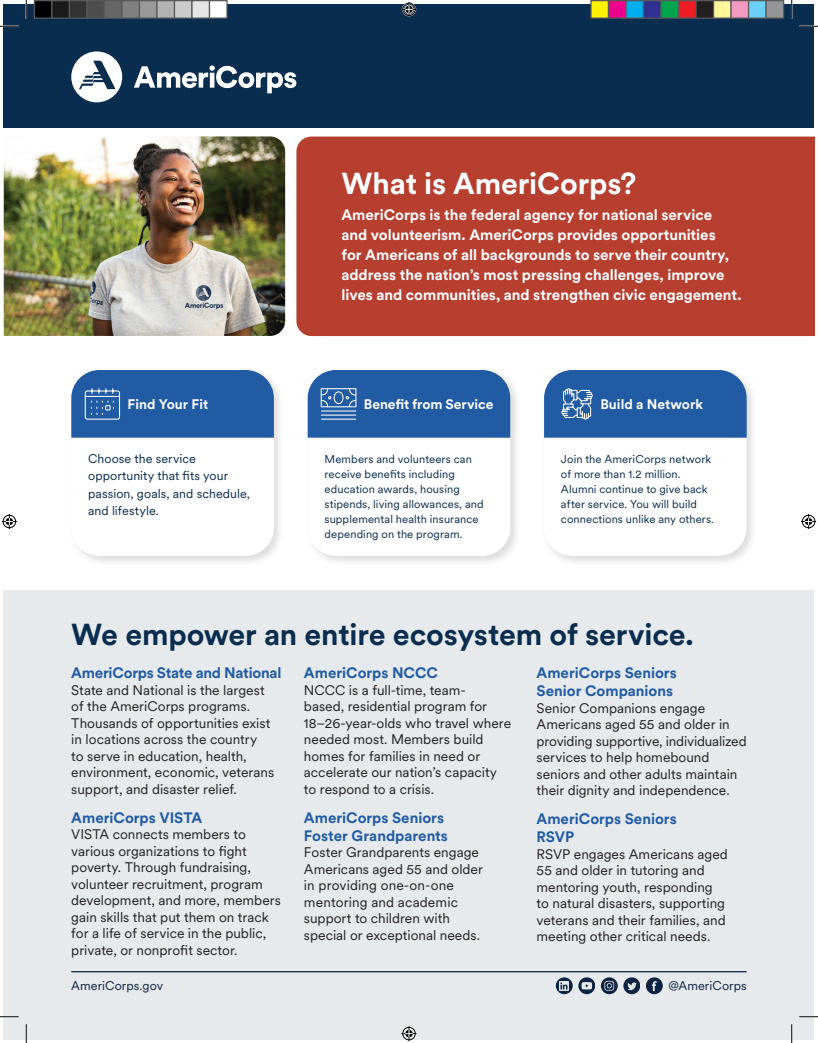
<style>
.page{position:relative;width:818px;height:1043px;background:#fff}
.page>*{position:absolute;margin:0;border:0;box-sizing:border-box;transform-origin:0 0}
.t1{font:700 30px "Circular XX";letter-spacing:-.005em;color:#092d4f}
.t2{font:700 30px "Circular XX";letter-spacing:-.005em;color:#fff}
.t3{font:700 15px/20px "Circular XX";color:#fff}
.t4{font:700 15px/18px "Circular XX";color:#205ba4}
.t5{font:13.75px/16.5px "Circular XX";color:#231f20}
.t6{font:700 13.75px "Circular XX";letter-spacing:-.005em;color:#fff}
.t7{font:12.5px/17.5px "Circular XX";letter-spacing:.005em;color:#092d4f}
.t8{font:12.5px "Circular XX";letter-spacing:.005em;color:#0e2341}
.t9{font:11.25px/15px "Circular XX";letter-spacing:.01em;color:#092d4f}
</style>
<div class="page">
<div style="left:4px;top:4px;width:810px;height:124px;background:#092d4f"></div>
<div style="left:4px;top:590px;width:810px;height:449px;background:#e6eaed"></div>
<svg style="left:71px;top:51px;width:51px;height:51px"></svg>
<svg style="left:134px;top:65px;width:162px;height:28px"></svg>
<div style="left:296px;top:137px;width:518px;height:199px;background:#b73f30"></div>
<img style="left:4px;top:136px;width:281px;height:200px">
<div style="left:68px;top:367px;width:217px;height:199px;background:#231f20;opacity:.15"></div>
<div style="left:71px;top:370px;width:203px;height:186px;background:#fff;border-radius:28px"></div>
<div style="left:305px;top:367px;width:216px;height:199px;background:#231f20;opacity:.15"></div>
<div style="left:308px;top:370px;width:202px;height:186px;background:#fff;border-radius:28px"></div>
<div style="left:541px;top:367px;width:216px;height:199px;background:#231f20;opacity:.15"></div>
<div style="left:544px;top:370px;width:202px;height:186px;background:#fff;border-radius:28px"></div>
<div style="left:71px;top:370px;width:203px;height:67px;background:#205ba4"></div>
<hr style="left:85px;top:396px;width:34px;height:1px;background:#fff">
<svg style="left:308px;top:370px;width:202px;height:67px;background:#2a62a8"></svg>
<div style="left:544px;top:370px;width:202px;height:67px;background:#205ba4"></div>
<svg style="left:0;top:25px;width:19px;height:2px"></svg>
<svg style="left:799px;top:25px;width:19px;height:2px"></svg>
<svg style="left:0;top:1015px;width:19px;height:2px"></svg>
<svg style="left:799px;top:1016px;width:19px;height:1px"></svg>
<svg style="left:25px;top:0;width:2px;height:19px"></svg>
<svg style="left:25px;top:1024px;width:2px;height:18px"></svg>
<svg style="left:790px;top:0;width:2px;height:19px"></svg>
<svg style="left:790px;top:1024px;width:2px;height:18px"></svg>
<svg style="left:401px;top:2px;width:15px;height:15px"></svg>
<svg style="left:401px;top:1026px;width:15px;height:15px"></svg>
<svg style="left:2px;top:514px;width:15px;height:15px"></svg>
<svg style="left:801px;top:514px;width:15px;height:15px"></svg>
<div style="left:34px;top:1px;width:18px;height:17px;background:#000"></div>
<div style="left:34px;top:0;width:18px;height:19px;border:1px solid #595959"></div>
<div style="left:52px;top:1px;width:17px;height:17px;background:#1a1a1a"></div>
<div style="left:51px;top:0;width:19px;height:19px;border:1px solid #595959"></div>
<div style="left:69px;top:1px;width:18px;height:17px;background:#333"></div>
<div style="left:69px;top:0;width:19px;height:19px;border:1px solid #595959"></div>
<div style="left:87px;top:1px;width:17px;height:17px;background:#4d4d4d"></div>
<div style="left:86px;top:0;width:19px;height:19px;border:1px solid #595959"></div>
<div style="left:104px;top:1px;width:18px;height:17px;background:#666"></div>
<div style="left:104px;top:0;width:18px;height:19px;border:1px solid #595959"></div>
<div style="left:122px;top:1px;width:17px;height:17px;background:#808080"></div>
<div style="left:121px;top:0;width:19px;height:19px;border:1px solid #595959"></div>
<div style="left:139px;top:1px;width:18px;height:17px;background:#999"></div>
<div style="left:139px;top:0;width:19px;height:19px;border:1px solid #595959"></div>
<div style="left:157px;top:1px;width:17px;height:17px;background:#b3b3b3"></div>
<div style="left:156px;top:0;width:19px;height:19px;border:1px solid #595959"></div>
<div style="left:174px;top:1px;width:18px;height:17px;background:#ccc"></div>
<div style="left:174px;top:0;width:18px;height:19px;border:1px solid #595959"></div>
<div style="left:192px;top:1px;width:17px;height:17px;background:#e6e6e6"></div>
<div style="left:191px;top:0;width:19px;height:19px;border:1px solid #595959"></div>
<div style="left:209px;top:1px;width:18px;height:17px;background:#fff"></div>
<div style="left:209px;top:0;width:19px;height:19px;border:1px solid #595959"></div>
<div style="left:591px;top:1px;width:17px;height:17px;background:#fff101"></div>
<div style="left:590px;top:0;width:19px;height:19px;border:1px solid #595959"></div>
<div style="left:608px;top:1px;width:18px;height:17px;background:#ed028c"></div>
<div style="left:608px;top:0;width:18px;height:19px;border:1px solid #595959"></div>
<div style="left:626px;top:1px;width:17px;height:17px;background:#00aeef"></div>
<div style="left:625px;top:0;width:19px;height:19px;border:1px solid #595959"></div>
<div style="left:643px;top:1px;width:18px;height:17px;background:#2e3092"></div>
<div style="left:642px;top:0;width:19px;height:19px;border:1px solid #595959"></div>
<div style="left:661px;top:1px;width:17px;height:17px;background:#00a54f"></div>
<div style="left:660px;top:0;width:19px;height:19px;border:1px solid #595959"></div>
<div style="left:678px;top:1px;width:18px;height:17px;background:#ee1d23"></div>
<div style="left:678px;top:0;width:18px;height:19px;border:1px solid #595959"></div>
<div style="left:696px;top:1px;width:17px;height:17px;background:#231f20"></div>
<div style="left:695px;top:0;width:19px;height:19px;border:1px solid #595959"></div>
<div style="left:713px;top:1px;width:18px;height:17px;background:#fff79a"></div>
<div style="left:712px;top:0;width:19px;height:19px;border:1px solid #595959"></div>
<div style="left:731px;top:1px;width:17px;height:17px;background:#f499c2"></div>
<div style="left:730px;top:0;width:19px;height:19px;border:1px solid #595959"></div>
<div style="left:748px;top:1px;width:18px;height:17px;background:#6bcff6"></div>
<div style="left:748px;top:0;width:18px;height:19px;border:1px solid #595959"></div>
<div style="left:766px;top:1px;width:17px;height:17px;background:#939598"></div>
<div style="left:765px;top:0;width:19px;height:19px;border:1px solid #595959"></div>
<p class="t6" style="left:128px;top:394px;width:82px">Find Your Fit</p>
<p class="t7" style="left:88px;top:449px;width:163px">Choose the service opportunity that fits your passion, goals, and schedule, and lifestyle.</p>
<h1 class="t2" style="left:341px;top:163px;width:296px">What is AmeriCorps?</h1>
<p class="t3" style="left:341px;top:204px;width:401px">AmeriCorps is the federal agency for national service and volunteerism. AmeriCorps provides opportunities<br>for Americans of all backgrounds to serve their country, address the nation’s most pressing challenges, improve lives and communities, and strengthen civic engagement.</p>
<p class="t6" style="left:364px;top:394px;width:131px">Benefit from Service</p>
<p class="t6" style="left:600px;top:394px;width:104px">Build a Network</p>
<p class="t9" style="left:324px;top:450px;width:161px">Members and volunteers can receive benefits including education awards, housing stipends, living allowances, and supplemental health insurance depending on the program.</p>
<p class="t9" style="left:561px;top:450px;width:154px">Join the AmeriCorps network of more than 1.2 million.<br>Alumni continue to give back after service. You will build connections unlike any others.</p>
<h1 class="t1" style="left:71px;top:613px;width:624px">We empower an entire ecosystem of service.</h1>
<p class="t4" style="left:71px;top:663px;width:211px">AmeriCorps State and National</p>
<p class="t5" style="left:71px;top:681px;width:204px">State and National is the largest of the AmeriCorps programs.<br>Thousands of opportunities exist in locations across the country<br>to serve in education, health, environment, economic, veterans support, and disaster relief.</p>
<p class="t4" style="left:71px;top:808px;width:133px">AmeriCorps VISTA</p>
<p class="t5" style="left:71px;top:825px;width:211px">VISTA connects members to various organizations to fight poverty. Through fundraising, volunteer recruitment, program development, and more, members gain skills that put them on track for a life of service in the public, private, or nonprofit sector.</p>
<p class="t4" style="left:304px;top:663px;width:135px">AmeriCorps NCCC</p>
<p class="t5" style="left:304px;top:681px;width:209px">NCCC is a full-time, team-<br>based, residential program for<br>18–26-year-olds who travel where needed most. Members build homes for families in need or accelerate our nation’s capacity to respond to a crisis.</p>
<p class="t4" style="left:304px;top:808px;width:146px">AmeriCorps Seniors<br>Foster Grandparents</p>
<p class="t5" style="left:304px;top:843px;width:180px">Foster Grandparents engage<br>Americans aged 55 and older in providing one-on-one mentoring and academic support to children with special or exceptional needs.</p>
<p class="t4" style="left:536px;top:663px;width:142px">AmeriCorps Seniors<br>Senior Companions</p>
<p class="t5" style="left:536px;top:699px;width:211px">Senior Companions engage<br>Americans aged 55 and older in providing supportive, individualized services to help homebound seniors and other adults maintain their dignity and independence.</p>
<p class="t4" style="left:536px;top:809px;width:142px">AmeriCorps Seniors<br>RSVP</p>
<p class="t5" style="left:536px;top:845px;width:193px">RSVP engages Americans aged<br>55 and older in tutoring and mentoring youth, responding to natural disasters, supporting veterans and their families, and meeting other critical needs.</p>
<p class="t8" style="left:71px;top:977px;width:93px">AmeriCorps.gov</p>
<p class="t8" style="left:668px;top:977px;width:80px">@AmeriCorps</p>
</div>
